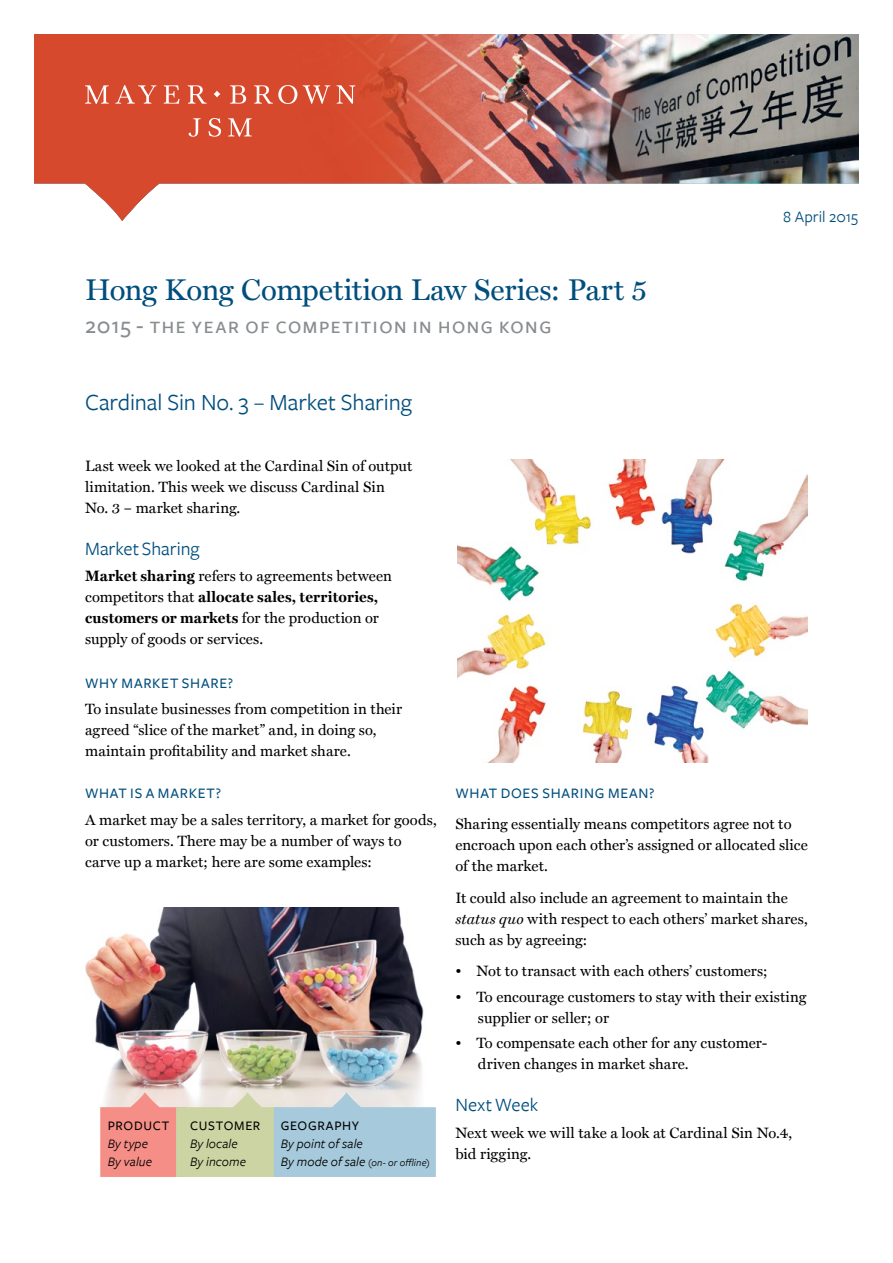
<style>
.page{position:relative;width:893px;height:1263px;background:#fff}
.page>*{position:absolute;margin:0;border:0;box-sizing:border-box;transform-origin:0 0}
.t1{font:30px "Miller Text";letter-spacing:-.015em;color:#004e7d}
.t2{font:24px "Freight Sans Medium SC";letter-spacing:.04em;color:#898d90}
.t3{font:24px "Freight Sans";color:#004e7d}
.t4{font:19.5px "Freight Sans";color:#004e7d}
.t5{font:16.5px "Freight Sans";color:#004e7d}
.t6{font:15px/21px "Miller Text";letter-spacing:.005em;color:#000}
.t7{font:500 15px "Freight Sans";letter-spacing:.05em;color:#004e7d}
.t8{font:italic 13.5px/18px "Freight Sans";letter-spacing:.01em;color:#000}
.t9{font:500 13.5px "Freight Sans";letter-spacing:.05em;color:#000}
.t10{font:italic 10.5px "Freight Sans";letter-spacing:.015em;color:#000}
.s1{font-family:"Freight Sans";font-weight:500}
.s2{font-weight:700}
.s3{font-size:13.5px}
.s4{font-style:italic}
</style>
<div class="page">
<img style="left:34px;top:34px;width:825px;height:187px">
<svg style="left:85px;top:85px;width:270px;height:19px;background:#de705a"></svg>
<svg style="left:188px;top:118px;width:13px;height:19px"></svg>
<svg style="left:209px;top:118px;width:12px;height:19px"></svg>
<svg style="left:228px;top:118px;width:24px;height:19px"></svg>
<img style="left:85px;top:908px;width:339px;height:184px">
<svg style="left:100px;top:1092px;width:336px;height:85px;background:#cac5be"></svg>
<img style="left:457px;top:459px;width:351px;height:304px">
<h1 class="t1" style="left:85px;top:272px;width:563px">Hong Kong Competition Law Series: Part 5</h1>
<h2 class="t2" style="left:85px;top:312px;width:468px"><span class="s1">2015</span> - the year of competition in hong kong</h2>
<h2 class="t3" style="left:85px;top:389px;width:328px">Cardinal Sin No. 3 – Market Sharing</h2>
<p class="t5" style="left:783px;top:207px;width:76px">8 April 2015</p>
<p class="t6" style="left:85px;top:455px;width:329px">Last week we looked at the Cardinal Sin of output limitation. This week we discuss Cardinal Sin<br>No. 3 – market sharing.</p>
<h3 class="t4" style="left:85px;top:538px;width:116px">Market Sharing</h3>
<p class="t6" style="left:85px;top:565px;width:308px"><span class="s2">Market sharing</span> refers to agreements between competitors that <span class="s2">allocate sales, territories, customers or markets</span> for the production or supply of goods or services.</p>
<p class="t7" style="left:85px;top:675px;width:150px">WHY MARKET SHARE?</p>
<p class="t6" style="left:85px;top:698px;width:319px">To insulate businesses from competition in their agreed “slice of the market” and, in doing so, maintain profitability and market share.</p>
<p class="t7" style="left:85px;top:785px;width:138px">WHAT IS A MARKET?</p>
<p class="t6" style="left:85px;top:809px;width:353px">A market may be a sales territory, a market for goods, or customers. There may be a number of ways to carve up a market; here are some examples:</p>
<p class="t9" style="left:108px;top:1118px;width:63px">PRODUCT</p>
<p class="t8" style="left:108px;top:1135px;width:46px">By type<br>By value</p>
<p class="t9" style="left:190px;top:1118px;width:72px">CUSTOMER</p>
<p class="t8" style="left:190px;top:1135px;width:57px">By locale<br>By income</p>
<p class="t9" style="left:281px;top:1118px;width:80px">GEOGRAPHY</p>
<p class="t8" style="left:281px;top:1135px;width:84px">By point of sale</p>
<p class="t10" style="left:281px;top:1157px;width:150px"><span class="s3">By mode of sale</span> (on- or offline)</p>
<p class="t7" style="left:455px;top:785px;width:201px">WHAT DOES SHARING MEAN?</p>
<p class="t6" style="left:455px;top:813px;width:354px">Sharing essentially means competitors agree not to encroach upon each other’s assigned or allocated slice of the market.</p>
<p class="t6" style="left:455px;top:887px;width:354px">It could also include an agreement to maintain the <span class="s4">status quo</span> with respect to each others’ market shares, such as by agreeing:</p>
<p class="t6" style="left:455px;top:960px;width:314px">• Not to transact with each others’ customers;</p>
<p class="t6" style="left:478px;top:986px;width:330px;text-indent:-22px">• To encourage customers to stay with their existing supplier or seller; or</p>
<p class="t6" style="left:478px;top:1032px;width:291px;text-indent:-22px">• To compensate each other for any customer&shy;driven changes in market share.</p>
<h3 class="t4" style="left:455px;top:1094px;width:84px">Next Week</h3>
<p class="t6" style="left:455px;top:1122px;width:338px">Next week we will take a look at Cardinal Sin No.4, bid rigging.</p>
</div>
